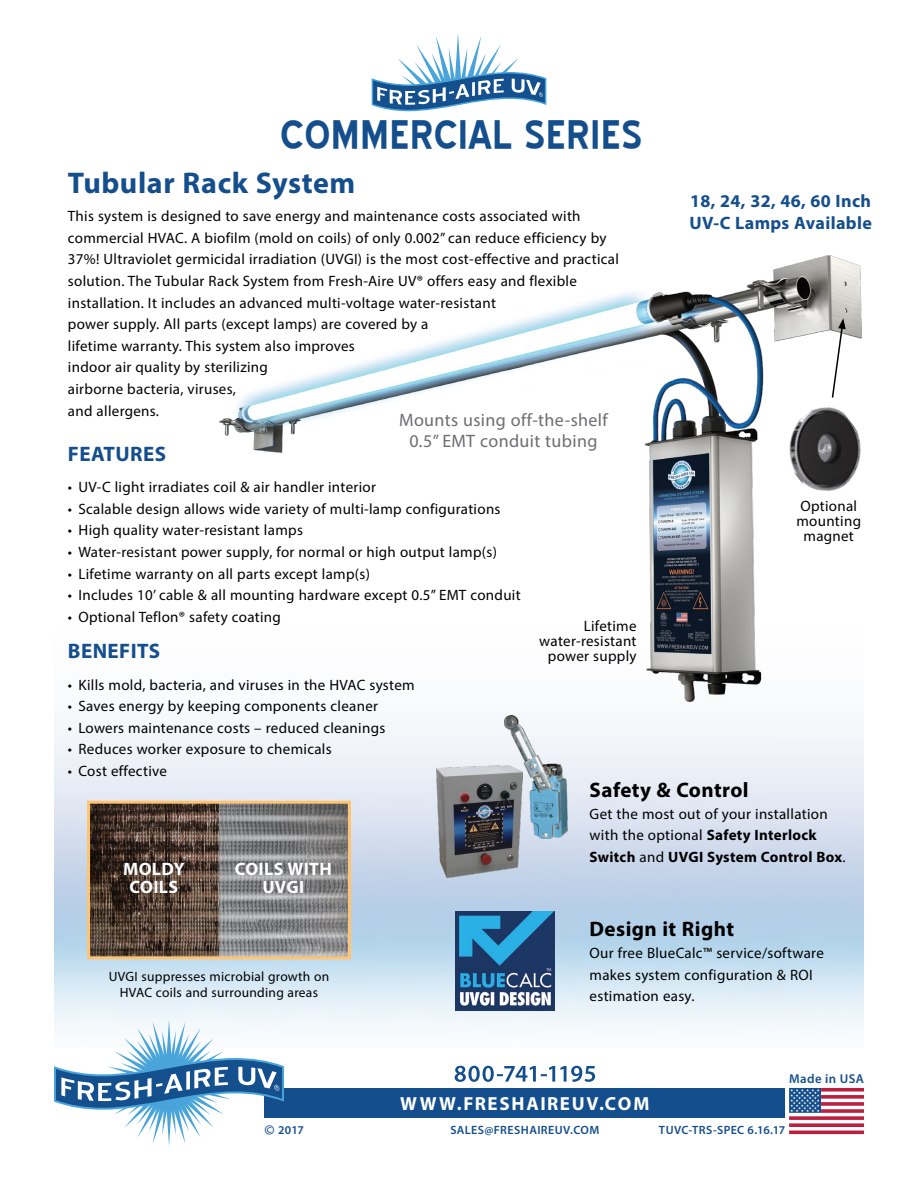
<style>
.page{position:relative;width:918px;height:1188px;background:#fff}
.page>*{position:absolute;margin:0;border:0;box-sizing:border-box;transform-origin:0 0}
.t1{font:700 49.5px "Blue Highway";letter-spacing:.01em;color:#144e8c}
.t2{font:700 30px "Myriad Pro";letter-spacing:.02em;color:#144e8c}
.t3{font:700 21px "Myriad Pro";letter-spacing:.02em;color:#000}
.t4{font:700 21px "Myriad Pro";letter-spacing:.02em;color:#144e8c}
.t5{font:700 19.05px "Myriad Pro";letter-spacing:.095em;color:#fff}
.t6{font:18px/21.6px "Myriad Pro";letter-spacing:.02em;color:#6d6e71;text-align:center}
.t7{font:700 18px/21.6px "Myriad Pro";letter-spacing:.02em;color:#144e8c}
.t8{font:700 18px/18.6px "Myriad Pro";letter-spacing:.02em;color:#fff;text-align:center}
.t9{font:15px/21.6px "Myriad Pro";letter-spacing:.02em;color:#000}
.t10{font:13.5px/16.2px "Myriad Pro";letter-spacing:.02em;color:#000;text-align:center}
.t11{font:600 12.9px "Myriad Pro";letter-spacing:.03em;color:#144e8c}
.t12{font:600 12px "Myriad Pro";letter-spacing:.03em;color:#144e8c}
.s1{font-weight:700}
.s2{font-size:15px}
</style>
<div class="page">
<img style="left:54px;top:701px;width:810px;height:330px">
<img style="left:437px;top:766px;width:86px;height:111px">
<img style="left:504px;top:715px;width:63px;height:124px">
<div style="left:265px;top:1088px;width:520px;height:30px;background:#144e8c"></div>
<svg style="left:789px;top:1088px;width:32px;height:25px"></svg>
<svg style="left:821px;top:1088px;width:43px;height:4px"></svg>
<svg style="left:821px;top:1095px;width:43px;height:4px"></svg>
<svg style="left:821px;top:1102px;width:43px;height:4px"></svg>
<svg style="left:821px;top:1109px;width:43px;height:4px"></svg>
<svg style="left:789px;top:1116px;width:75px;height:4px"></svg>
<svg style="left:789px;top:1123px;width:75px;height:4px"></svg>
<hr style="left:789px;top:1131px;width:75px;height:3px;background:#bb1f40">
<svg style="left:455px;top:1066px;width:140px;height:16px"></svg>
<svg style="left:54px;top:1019px;width:230px;height:127px"></svg>
<img style="left:456px;top:911px;width:99px;height:99px">
<svg style="left:372px;top:33px;width:174px;height:78px"></svg>
<img style="left:91px;top:805px;width:256px;height:150px">
<div style="left:87px;top:801px;width:264px;height:158px;border:3px solid #fec471"></div>
<img style="left:219px;top:256px;width:642px;height:445px">
<img style="left:787px;top:398px;width:74px;height:106px">
<svg style="left:831px;top:318px;width:15px;height:81px"></svg>
<h1 class="t1" style="left:280px;top:112px;width:364px">COMMERCIAL SERIES</h1>
<h2 class="t2" style="left:68px;top:163px;width:289px">Tubular Rack System</h2>
<p class="t9" style="left:68px;top:205px;width:553px">This system is designed to save energy and maintenance costs associated with commercial HVAC. A biofilm (mold on coils) of only 0.002” can reduce efficiency by 37%! Ultraviolet germicidal irradiation (UVGI) is the most cost-effective and practical solution. The Tubular Rack System from Fresh-Aire UV® offers easy and flexible installation. It includes an advanced multi-voltage water-resistant<br>power supply. All parts (except lamps) are covered by a<br>lifetime warranty. This system also improves<br>indoor air quality by sterilizing<br>airborne bacteria, viruses,<br>and allergens.</p>
<h3 class="t4" style="left:68px;top:440px;width:100px">FEATURES</h3>
<p class="t9" style="left:68px;top:476px;width:310px">• UV-C light irradiates coil &amp; air handler interior</p>
<p class="t9" style="left:68px;top:498px;width:434px">• Scalable design allows wide variety of multi-lamp configurations</p>
<p class="t9" style="left:68px;top:519px;width:237px">• High quality water-resistant lamps</p>
<p class="t9" style="left:68px;top:541px;width:431px">• Water-resistant power supply, for normal or high output lamp(s)</p>
<p class="t9" style="left:68px;top:563px;width:304px">• Lifetime warranty on all parts except lamp(s)</p>
<p class="t9" style="left:68px;top:584px;width:454px">• Includes 10’ cable &amp; all mounting hardware except 0.5” EMT conduit</p>
<p class="t9" style="left:68px;top:606px;width:214px">• Optional Teflon® safety coating</p>
<h3 class="t4" style="left:68px;top:638px;width:94px">BENEFITS</h3>
<p class="t9" style="left:68px;top:674px;width:348px">• Kills mold, bacteria, and viruses in the HVAC system</p>
<p class="t9" style="left:68px;top:695px;width:312px">• Saves energy by keeping components cleaner</p>
<p class="t9" style="left:68px;top:717px;width:319px">• Lowers maintenance costs – reduced cleanings</p>
<p class="t9" style="left:68px;top:738px;width:265px">• Reduces worker exposure to chemicals</p>
<p class="t9" style="left:68px;top:760px;width:101px">• Cost effective</p>
<p class="t6" style="left:399px;top:409px;width:210px">Mounts using off-the-shelf<br>0.5” EMT conduit tubing</p>
<p class="t9" style="left:539px;top:618px;width:99px;line-height:15px;text-align:right">Lifetime water-resistant power supply</p>
<p class="t7" style="left:689px;top:190px;width:184px">18, 24, 32, 46, 60 Inch<br>UV-C Lamps Available</p>
<p class="t9" style="left:796px;top:499px;width:66px;line-height:15px;text-align:center">Optional mounting magnet</p>
<p class="t8" style="left:123px;top:859px;width:63px">MOLDY<br>COILS</p>
<p class="t8" style="left:235px;top:859px;width:99px">COILS WITH<br>UVGI</p>
<p class="t10" style="left:109px;top:968px;width:222px">UVGI suppresses microbial growth on<br>HVAC coils and surrounding areas</p>
<h3 class="t3" style="left:590px;top:776px;width:161px">Safety &amp; Control</h3>
<p class="t9" style="left:590px;top:802px;width:257px">Get the most out of your installation with the optional <span class="s1">Safety Interlock<br>Switch</span> and <span class="s1">UVGI System Control Box</span>.</p>
<h3 class="t3" style="left:590px;top:916px;width:146px">Design it Right</h3>
<p class="t9" style="left:590px;top:942px;width:236px">Our free BlueCalc™ service/software makes system configuration &amp; ROI estimation easy.</p>
<p class="t5" style="left:400px;top:1091px;width:251px">WWW.FRESHAIREUV.COM</p>
<p class="t11" style="left:789px;top:1070px;width:76px">Made in USA</p>
<p class="t12" style="left:265px;top:1123px;width:41px"><span class="s2">©</span> 2017</p>
<p class="t12" style="left:450px;top:1123px;width:150px">SALES@FRESHAIREUV.COM</p>
<p class="t12" style="left:659px;top:1123px;width:128px">TUVC-TRS-SPEC 6.16.17</p>
</div>
